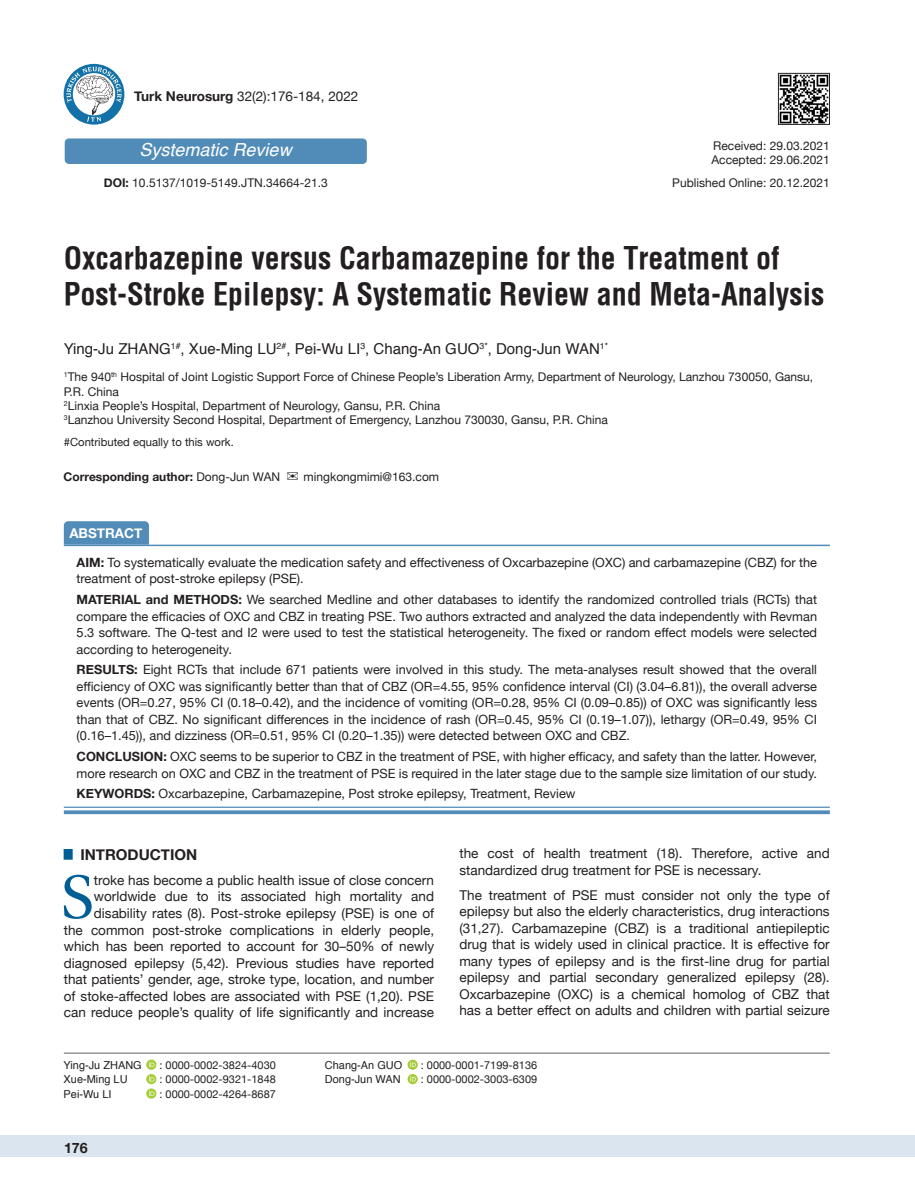
<style>
.page{position:relative;width:915px;height:1191px;background:#fff}
.page>*{position:absolute;margin:0;border:0;box-sizing:border-box;transform-origin:0 0}
.t1{font:61.2px "Utopia";color:#005d95}
.t2{font:700 30px/36px "Helvetica Condens";color:#231f20}
.t3{font:italic 18px "Helvetica";color:#fff}
.t4{font:15px "Helvetica";color:#231f20}
.t5{font:700 15px "Helvetica Neue";color:#231f20}
.t6{font:700 14.25px "Helvetica Neue";color:#231f20}
.t7{font:13.5px/16.5px "Helvetica Neue";color:#231f20}
.t8{font:700 13.5px "Helvetica Neue";color:#fff}
.t9{font:12.75px/16.5px "Helvetica Neue";color:#231f20}
.t10{font:12px/14.4px "Helvetica Neue";color:#231f20}
.t11{font:700 12px "Helvetica Neue";color:#231f20}
.t12{font:11.25px "Helvetica Neue";color:#231f20}
.t13{font:10.95px "Helvetica Neue";color:#231f20}
.t14{font:10.95px "Helvetica";color:#231f20}
.s1{font-weight:700}
.s2{font-weight:400}
</style>
<div class="page">
<div style="left:0;top:1135px;width:914px;height:22px;background:#dbe5f0"></div>
<hr style="left:64px;top:1052px;width:765px;height:1px;background:#636366">
<div style="left:64px;top:521px;width:85px;height:23px;background:#518cb9"></div>
<hr style="left:64px;top:544px;width:765px;height:2px;background:#518cb9">
<hr style="left:64px;top:806px;width:765px;height:2px;background:#518cb9">
<svg style="left:64px;top:810px;width:765px;height:4px;background:#6197bf"></svg>
<img style="left:780px;top:75px;width:47px;height:48px">
<div style="left:778px;top:73px;width:51px;height:52px;border:1px solid #231f20"></div>
<svg style="left:146px;top:1059px;width:10px;height:10px"></svg>
<svg style="left:149px;top:1061px;width:5px;height:6px"></svg>
<svg style="left:146px;top:1074px;width:10px;height:10px"></svg>
<svg style="left:149px;top:1075px;width:5px;height:6px"></svg>
<svg style="left:146px;top:1088px;width:10px;height:10px"></svg>
<svg style="left:149px;top:1090px;width:5px;height:5px"></svg>
<svg style="left:407px;top:1059px;width:10px;height:10px"></svg>
<svg style="left:410px;top:1061px;width:5px;height:6px"></svg>
<svg style="left:407px;top:1074px;width:10px;height:10px"></svg>
<svg style="left:410px;top:1075px;width:5px;height:6px"></svg>
<svg style="left:64px;top:64px;width:60px;height:61px"></svg>
<svg style="left:66px;top:67px;width:56px;height:55px"></svg>
<div style="left:65px;top:138px;width:302px;height:26px;background:#518cb9;border-radius:4px"></div>
<p class="t7" style="left:134px;top:89px;width:225px"><span class="s1">Turk Neurosurg</span> 32(2):176-184, 2022</p>
<p class="t3" style="left:139px;top:136px;width:154px">Systematic Review</p>
<p class="t10" style="left:104px;top:177px;width:225px"><span class="s1">DOI:</span> 10.5137/1019-5149.JTN.34664-21.3</p>
<p class="t10" style="left:713px;top:139px;width:118px">Received: 29.03.2021</p>
<p class="t10" style="left:711px;top:153px;width:120px">Accepted: 29.06.2021</p>
<p class="t10" style="left:672px;top:176px;width:159px">Published Online: 20.12.2021</p>
<p class="t2" style="left:64px;top:240px;width:761px">Oxcarbazepine versus Carbamazepine for the Treatment of<br>Post-Stroke Epilepsy: A Systematic Review and Meta-Analysis</p>
<p class="t4" style="left:64px;top:337px;width:545px">Ying-Ju ZHANG<sup>1#</sup>, Xue-Ming LU<sup>2#</sup>, Pei-Wu LI<sup>3</sup>, Chang-An GUO<sup>3*</sup>, Dong-Jun WAN<sup>1*</sup></p>
<p class="t10" style="left:64px;top:370px;width:750px"><sup>1</sup>The 940<sup>th</sup> Hospital of Joint Logistic Support Force of Chinese People’s Liberation Army, Department of Neurology, Lanzhou 730050, Gansu,<br>P.R. China</p>
<p class="t10" style="left:64px;top:399px;width:378px"><sup>2</sup>Linxia People’s Hospital, Department of Neurology, Gansu, P.R. China</p>
<p class="t10" style="left:64px;top:414px;width:545px"><sup>3</sup>Lanzhou University Second Hospital, Department of Emergency, Lanzhou 730030, Gansu, P.R. China</p>
<p class="t12" style="left:64px;top:434px;width:171px">#Contributed equally to this work.</p>
<p class="t11" style="left:64px;top:467px;width:218px">Corresponding author: <span class="s2">Dong-Jun WAN</span></p>
<p class="t10" style="left:303px;top:470px;width:137px">mingkongmimi@163.com</p>
<p class="t8" style="left:69px;top:522px;width:75px">ABSTRACT</p>
<p class="t9" style="left:77px;top:555px;width:741px"><span class="s1">AIM:</span> To systematically evaluate the medication safety and effectiveness of Oxcarbazepine (OXC) and carbamazepine (CBZ) for the treatment of post-stroke epilepsy (PSE).</p>
<p class="t9" style="left:77px;top:592px;width:741px;text-align:justify"><span class="s1">MATERIAL and METHODS:</span> We searched Medline and other databases to identify the randomized controlled trials (RCTs) that compare the efficacies of OXC and CBZ in treating PSE. Two authors extracted and analyzed the data independently with Revman 5.3 software. The Q-test and I2 were used to test the statistical heterogeneity. The fixed or random effect models were selected according to heterogeneity.</p>
<p class="t9" style="left:77px;top:662px;width:741px;text-align:justify"><span class="s1">RESULTS:</span> Eight RCTs that include 671 patients were involved in this study. The meta-analyses result showed that the overall efficiency of OXC was significantly better than that of CBZ (OR=4.55, 95% confidence interval (CI) (3.04–6.81)), the overall adverse events (OR=0.27, 95% CI (0.18–0.42), and the incidence of vomiting (OR=0.28, 95% CI (0.09–0.85)) of OXC was significantly less than that of CBZ. No significant differences in the incidence of rash (OR=0.45, 95% CI (0.19–1.07)), lethargy (OR=0.49, 95% CI (0.16–1.45)), and dizziness (OR=0.51, 95% CI (0.20–1.35)) were detected between OXC and CBZ.</p>
<p class="t9" style="left:77px;top:749px;width:741px"><span class="s1">CONCLUSION:</span> OXC seems to be superior to CBZ in the treatment of PSE, with higher efficacy, and safety than the latter. However, more research on OXC and CBZ in the treatment of PSE is required in the later stage due to the sample size limitation of our study.</p>
<p class="t9" style="left:77px;top:786px;width:500px"><span class="s1">KEYWORDS:</span> Oxcarbazepine, Carbamazepine, Post stroke epilepsy, Treatment, Review</p>
<p class="t5" style="left:64px;top:843px;width:135px"><sup>█</sup> INTRODUCTION</p>
<p class="t1" style="left:61px;top:862px;width:35px">S</p>
<p class="t7" style="left:64px;top:872px;width:371px;text-align:right">troke has become a public health issue of close concern worldwide due to its associated high mortality and disability rates (8). Post-stroke epilepsy (PSE) is one of<br>the common post-stroke complications in elderly people, which has been reported to account for 30–50% of newly diagnosed epilepsy (5,42). Previous studies have reported that patients’ gender, age, stroke type, location, and number of stoke-affected lobes are associated with PSE (1,20). PSE can reduce people’s quality of life significantly and increase</p>
<p class="t7" style="left:459px;top:846px;width:371px">the cost of health treatment (18). Therefore, active and standardized drug treatment for PSE is necessary.</p>
<p class="t7" style="left:459px;top:887px;width:371px;text-align:justify">The treatment of PSE must consider not only the type of epilepsy but also the elderly characteristics, drug interactions (31,27). Carbamazepine (CBZ) is a traditional antiepileptic drug that is widely used in clinical practice. It is effective for many types of epilepsy and is the first-line drug for partial epilepsy and partial secondary generalized epilepsy (28).<br>Oxcarbazepine (OXC) is a chemical homolog of CBZ that has a better effect on adults and children with partial seizure</p>
<p class="t14" style="left:64px;top:1056px;width:80px">Ying-Ju ZHANG</p>
<p class="t13" style="left:159px;top:1057px;width:118px">: 0000-0002-3824-4030</p>
<p class="t14" style="left:64px;top:1071px;width:65px">Xue-Ming LU</p>
<p class="t13" style="left:159px;top:1071px;width:118px">: 0000-0002-9321-1848</p>
<p class="t14" style="left:64px;top:1085px;width:49px">Pei-Wu LI</p>
<p class="t13" style="left:159px;top:1086px;width:118px">: 0000-0002-4264-8687</p>
<p class="t6" style="left:64px;top:1137px;width:25px">176</p>
<p class="t14" style="left:325px;top:1056px;width:79px">Chang-An GUO</p>
<p class="t13" style="left:420px;top:1057px;width:118px">: 0000-0001-7199-8136</p>
<p class="t14" style="left:325px;top:1071px;width:77px">Dong-Jun WAN</p>
<p class="t13" style="left:420px;top:1071px;width:118px">: 0000-0002-3003-6309</p>
</div>
